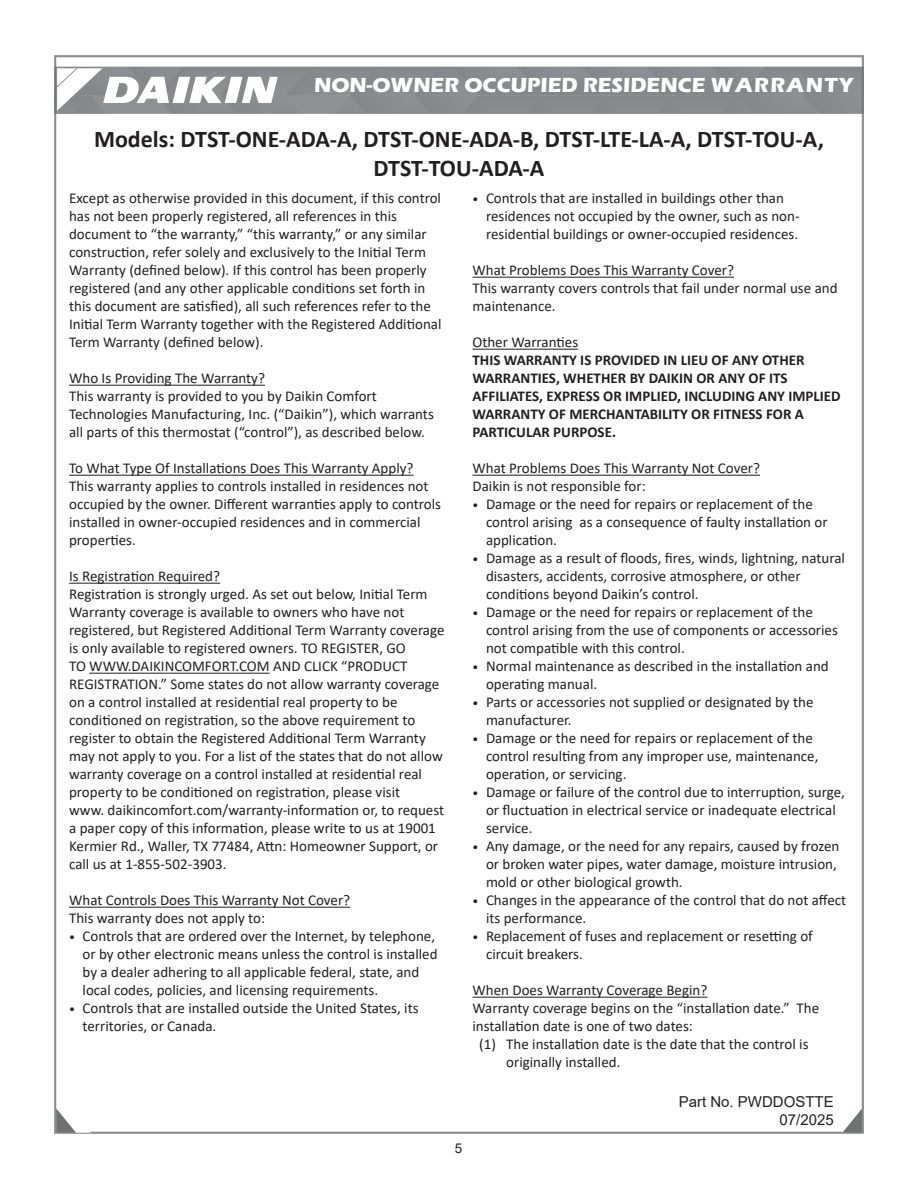
<style>
.page{position:relative;width:918px;height:1188px;background:#fff}
.page>*{position:absolute;margin:0;border:0;box-sizing:border-box;transform-origin:0 0}
.t1{font:700 24px/28.8px "Calibri";letter-spacing:-.005em;color:#231f20;text-align:center}
.t2{font:700 21px "Eras ITC";color:#fff}
.Body_Text{font:15px/18px "Calibri";color:#231f20}
.Subheadings{font:15px "Calibri";color:#231f20}
.Body_Text-2{font:700 15px/18px "Calibri";color:#231f20}
.Numbers__1{font:15px/18px "Calibri";color:#231f20}
.t3{font:15px/18px "Arial";color:#231f20;text-align:right}
.t4{font:13.5px "Arial";color:#231f20}
.s1{font-size:12px}
</style>
<div class="page">
<img style="left:55px;top:56px;width:809px;height:1078px">
<hr style="left:69px;top:385px;width:196px;height:1px;background:#231f20">
<hr style="left:69px;top:475px;width:345px;height:1px;background:#231f20">
<hr style="left:69px;top:583px;width:151px;height:1px;background:#231f20">
<hr style="left:89px;top:673px;width:181px;height:1px;background:#231f20">
<hr style="left:69px;top:907px;width:281px;height:1px;background:#231f20">
<hr style="left:472px;top:277px;width:262px;height:1px;background:#231f20">
<hr style="left:472px;top:349px;width:106px;height:1px;background:#231f20">
<hr style="left:472px;top:475px;width:288px;height:1px;background:#231f20">
<hr style="left:472px;top:997px;width:235px;height:1px;background:#231f20">
<p class="t2" style="left:314px;top:73px;width:541px">NON-OWNER OCCUPIED RESIDENCE WARRANTY</p>
<h1 class="t1" style="left:94px;top:125px;width:731px">Models: DTST-ONE-ADA-A, DTST-ONE-ADA-B, DTST-LTE-LA-A, DTST-TOU-A,<br>DTST-TOU-ADA-A</h1>
<p class="Body_Text" style="left:69px;top:189px;width:374px">Except as otherwise provided in this document, if this control has not been properly registered, all references in this document to “the warranty,” “this warranty,” or any similar construction, refer solely and exclusively to the Initial Term Warranty (defined below). If this control has been properly registered (and any other applicable conditions set forth in this document are satisfied), all such references refer to the Initial Term Warranty together with the Registered Additional Term Warranty (defined below).</p>
<p class="Subheadings" style="left:69px;top:368px;width:197px">Who Is Providing The Warranty?</p>
<p class="Body_Text" style="left:69px;top:387px;width:366px">This warranty is provided to you by Daikin Comfort<br>Technologies Manufacturing, Inc. (“Daikin”), which warrants all parts of this thermostat (“control”), as described below.</p>
<p class="Subheadings" style="left:69px;top:458px;width:346px">To What Type Of Installations Does This Warranty Apply?</p>
<p class="Body_Text" style="left:69px;top:477px;width:373px">This warranty applies to controls installed in residences not occupied by the owner. Different warranties apply to controls installed in owner-occupied residences and in commercial properties.</p>
<p class="Subheadings" style="left:69px;top:566px;width:152px">Is Registration Required?</p>
<p class="Body_Text" style="left:69px;top:585px;width:377px">Registration is strongly urged. As set out below, Initial Term Warranty coverage is available to owners who have not registered, but Registered Additional Term Warranty coverage is only available to registered owners. TO REGISTER, GO<br>TO WWW.DAIKINCOMFORT.COM AND CLICK “PRODUCT REGISTRATION.” Some states do not allow warranty coverage on a control installed at residential real property to be conditioned on registration, so the above requirement to register to obtain the Registered Additional Term Warranty may not apply to you. For a list of the states that do not allow warranty coverage on a control installed at residential real property to be conditioned on registration, please visit</p>
<p class="Body_Text" style="left:69px;top:801px;width:377px">www. daikincomfort.com/warranty-information or, to request a paper copy of this information, please write to us at 19001<br>Kermier Rd., Waller, TX 77484, Attn: Homeowner Support, or call us at 1-855-502-3903.</p>
<p class="Subheadings" style="left:69px;top:890px;width:283px">What Controls Does This Warranty Not Cover?</p>
<p class="Body_Text" style="left:69px;top:909px;width:198px">This warranty does not apply to:</p>
<p class="Body_Text" style="left:83px;top:927px;width:357px;text-indent:-14px"><span class="s1">•</span> Controls that are ordered over the Internet, by telephone, or by other electronic means unless the control is installed by a dealer adhering to all applicable federal, state, and local codes, policies, and licensing requirements.</p>
<p class="Body_Text" style="left:83px;top:999px;width:337px;text-indent:-14px"><span class="s1">•</span> Controls that are installed outside the United States, its territories, or Canada.</p>
<p class="t4" style="left:455px;top:1139px;width:9px">5</p>
<p class="Body_Text" style="left:486px;top:189px;width:315px;text-indent:-14px"><span class="s1">•</span> Controls that are installed in buildings other than residences not occupied by the owner, such as non&shy;residential buildings or owner-occupied residences.</p>
<p class="Subheadings" style="left:472px;top:260px;width:263px">What Problems Does This Warranty Cover?</p>
<p class="Body_Text" style="left:472px;top:279px;width:367px">This warranty covers controls that fail under normal use and maintenance.</p>
<p class="Subheadings" style="left:472px;top:332px;width:107px">Other Warranties</p>
<p class="Body_Text-2" style="left:472px;top:351px;width:370px">THIS WARRANTY IS PROVIDED IN LIEU OF ANY OTHER WARRANTIES, WHETHER BY DAIKIN OR ANY OF ITS AFFILIATES, EXPRESS OR IMPLIED, INCLUDING ANY IMPLIED WARRANTY OF MERCHANTABILITY OR FITNESS FOR A PARTICULAR PURPOSE.</p>
<p class="Subheadings" style="left:472px;top:458px;width:289px">What Problems Does This Warranty Not Cover?</p>
<p class="Body_Text" style="left:472px;top:477px;width:175px">Daikin is not responsible for:</p>
<p class="Body_Text" style="left:486px;top:495px;width:343px;text-indent:-14px"><span class="s1">•</span> Damage or the need for repairs or replacement of the control arising as a consequence of faulty installation or application.</p>
<p class="Body_Text" style="left:486px;top:549px;width:361px;text-indent:-14px"><span class="s1">•</span> Damage as a result of floods, fires, winds, lightning, natural disasters, accidents, corrosive atmosphere, or other conditions beyond Daikin’s control.</p>
<p class="Body_Text" style="left:486px;top:603px;width:353px;text-indent:-14px"><span class="s1">•</span> Damage or the need for repairs or replacement of the control arising from the use of components or accessories not compatible with this control.</p>
<p class="Body_Text" style="left:486px;top:657px;width:344px;text-indent:-14px"><span class="s1">•</span> Normal maintenance as described in the installation and operating manual.</p>
<p class="Body_Text" style="left:486px;top:693px;width:329px;text-indent:-14px"><span class="s1">•</span> Parts or accessories not supplied or designated by the manufacturer.</p>
<p class="Body_Text" style="left:486px;top:729px;width:334px;text-indent:-14px"><span class="s1">•</span> Damage or the need for repairs or replacement of the control resulting from any improper use, maintenance, operation, or servicing.</p>
<p class="Body_Text" style="left:486px;top:783px;width:360px;text-indent:-14px"><span class="s1">•</span> Damage or failure of the control due to interruption, surge, or fluctuation in electrical service or inadequate electrical service.</p>
<p class="Body_Text" style="left:486px;top:837px;width:355px;text-indent:-14px"><span class="s1">•</span> Any damage, or the need for any repairs, caused by frozen or broken water pipes, water damage, moisture intrusion, mold or other biological growth.</p>
<p class="Body_Text" style="left:486px;top:891px;width:362px;text-indent:-14px"><span class="s1">•</span> Changes in the appearance of the control that do not affect its performance.</p>
<p class="Body_Text" style="left:486px;top:927px;width:328px;text-indent:-14px"><span class="s1">•</span> Replacement of fuses and replacement or resetting of circuit breakers.</p>
<p class="Subheadings" style="left:472px;top:980px;width:236px">When Does Warranty Coverage Begin?</p>
<p class="Body_Text" style="left:472px;top:999px;width:348px">Warranty coverage begins on the “installation date.” The installation date is one of two dates:</p>
<p class="Numbers__1" style="left:506px;top:1035px;width:304px;text-indent:-27px">(1) The installation date is the date that the control is originally installed.</p>
<p class="t3" style="left:679px;top:1092px;width:157px">Part No. PWDDOSTTE<br>07/2025</p>
</div>
